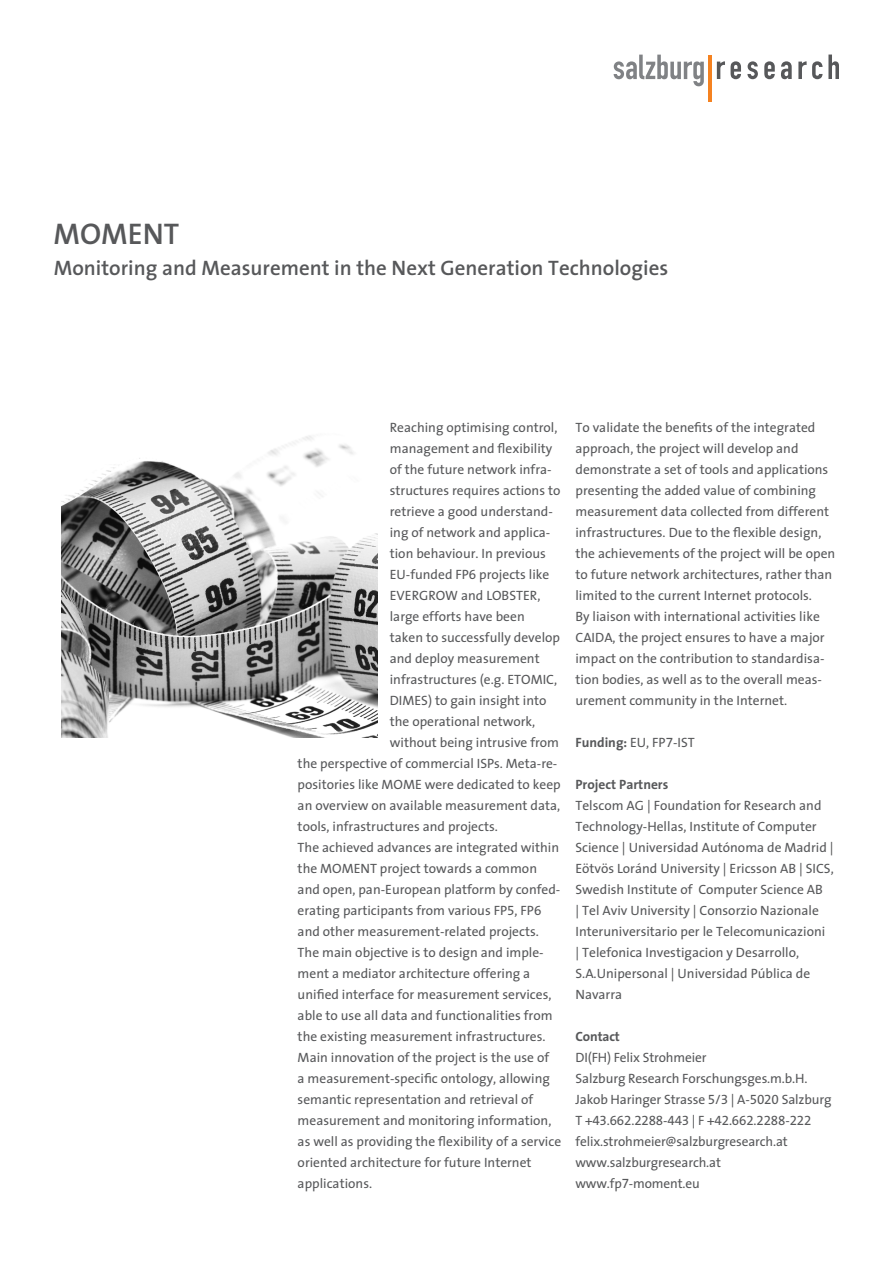
<style>
.page{position:relative;width:893px;height:1263px;background:#fff}
.page>*{position:absolute;margin:0;border:0;box-sizing:border-box;transform-origin:0 0}
.heading1{font:700 30px "The Sans SN Semi";color:#57585a}
.Überschrift_1{font:700 21px "The Sans SN Semi";color:#57585a}
.Fließtext{font:13.5px/21px "The Sans SN Plain";color:#57585a}
.t1{font:700 13.5px "The Sans SN Bold";color:#57585a}
.s1{font-family:"The Sans SN Bold";font-weight:700}
</style>
<div class="page">
<svg style="left:614px;top:55px;width:90px;height:31px"></svg>
<svg style="left:717px;top:61px;width:8px;height:18px"></svg>
<svg style="left:731px;top:61px;width:10px;height:18px"></svg>
<svg style="left:747px;top:61px;width:11px;height:18px"></svg>
<svg style="left:764px;top:61px;width:11px;height:18px"></svg>
<svg style="left:781px;top:61px;width:11px;height:18px"></svg>
<svg style="left:798px;top:61px;width:24px;height:18px"></svg>
<svg style="left:828px;top:55px;width:11px;height:24px"></svg>
<hr style="left:708px;top:55px;width:4px;height:47px;background:#f58220">
<img style="left:62px;top:435px;width:315px;height:302px">
<p class="heading1" style="left:54px;top:208px;width:127px">MOMENT</p>
<p class="Überschrift_1" style="left:54px;top:250px;width:616px">Monitoring and Measurement in the Next Generation Technologies</p>
<p class="Fließtext" style="left:390px;top:417px;width:169px">Reaching optimising control,</p>
<p class="Fließtext" style="left:390px;top:438px;width:164px">management and flexibility</p>
<p class="Fließtext" style="left:390px;top:459px;width:163px">of the future network infra-</p>
<p class="Fließtext" style="left:390px;top:480px;width:172px">structures requires actions to</p>
<p class="Fließtext" style="left:390px;top:501px;width:165px">retrieve a good understand-</p>
<p class="Fließtext" style="left:390px;top:522px;width:162px">ing of network and applica-</p>
<p class="Fließtext" style="left:390px;top:543px;width:158px">tion behaviour. In previous</p>
<p class="Fließtext" style="left:390px;top:564px;width:161px">EU-funded FP6 projects like</p>
<p class="Fließtext" style="left:390px;top:585px;width:152px">EVERGROW and LOBSTER,</p>
<p class="Fließtext" style="left:390px;top:606px;width:136px">large efforts have been</p>
<p class="Fließtext" style="left:390px;top:627px;width:172px">taken to successfully develop</p>
<p class="Fließtext" style="left:390px;top:648px;width:151px">and deploy measurement</p>
<p class="Fließtext" style="left:390px;top:669px;width:169px">infrastructures (e.g. ETOMIC,</p>
<p class="Fließtext" style="left:390px;top:690px;width:158px">DIMES) to gain insight into</p>
<p class="Fließtext" style="left:390px;top:711px;width:147px">the operational network,</p>
<p class="Fließtext" style="left:390px;top:732px;width:171px">without being intrusive from</p>
<p class="Fließtext" style="left:298px;top:753px;width:261px">the perspective of commercial ISPs. Meta-re-</p>
<p class="Fließtext" style="left:298px;top:774px;width:265px">positories like MOME were dedicated to keep</p>
<p class="Fließtext" style="left:298px;top:795px;width:264px">an overview on available measurement data,</p>
<p class="Fließtext" style="left:298px;top:816px;width:202px">tools, infrastructures and projects.</p>
<p class="Fließtext" style="left:298px;top:837px;width:264px">The achieved advances are integrated within the MOMENT project towards a common and open, pan-European platform by confed&shy;erating participants from various FP5, FP6 and other measurement-related projects.</p>
<p class="Fließtext" style="left:298px;top:942px;width:265px">The main objective is to design and imple&shy;ment a mediator architecture offering a unified interface for measurement services, able to use all data and functionalities from the existing measurement infrastructures.<br>Main innovation of the project is the use of<br>a measurement-specific ontology, allowing semantic representation and retrieval of measurement and monitoring information, as well as providing the flexibility of a service oriented architecture for future Internet applications.</p>
<p class="Fließtext" style="left:575px;top:417px;width:261px">To validate the benefits of the integrated approach, the project will develop and demonstrate a set of tools and applications presenting the added value of combining measurement data collected from different infrastructures. Due to the flexible design, the achievements of the project will be open to future network architectures, rather than limited to the current Internet protocols.<br>By liaison with international activities like CAIDA, the project ensures to have a major impact on the contribution to standardisa&shy;tion bodies, as well as to the overall meas&shy;urement community in the Internet.</p>
<p class="Fließtext" style="left:575px;top:732px;width:121px"><span class="s1">Funding:</span> EU, FP7-IST</p>
<p class="t1" style="left:575px;top:773px;width:94px">Project Partners</p>
<p class="Fließtext" style="left:575px;top:795px;width:260px">Telscom AG | Foundation for Research and Technology-Hellas, Institute of Computer Science | Universidad Autónoma de Madrid | Eötvös Loránd University | Ericsson AB | SICS, Swedish Institute of Computer Science AB<br>| Tel Aviv University | Consorzio Nazionale Interuniversitario per le Telecomunicazioni<br>| Telefonica Investigacion y Desarrollo, S.A.Unipersonal | Universidad Pública de Navarra</p>
<p class="t1" style="left:575px;top:1025px;width:46px">Contact</p>
<p class="Fließtext" style="left:575px;top:1047px;width:133px">DI(FH) Felix Strohmeier</p>
<p class="Fließtext" style="left:575px;top:1068px;width:234px">Salzburg Research Forschungsges.m.b.H.</p>
<p class="Fließtext" style="left:575px;top:1089px;width:258px">Jakob Haringer Strasse 5/3 | A-5020 Salzburg</p>
<p class="Fließtext" style="left:575px;top:1110px;width:237px">T +43.662.2288-443 | F +42.662.2288-222</p>
<p class="Fließtext" style="left:575px;top:1131px;width:214px">felix.strohmeier@salzburgresearch.at</p>
<p class="Fließtext" style="left:575px;top:1152px;width:147px">www.salzburgresearch.at</p>
<p class="Fließtext" style="left:575px;top:1173px;width:126px">www.fp7-moment.eu</p>
</div>
